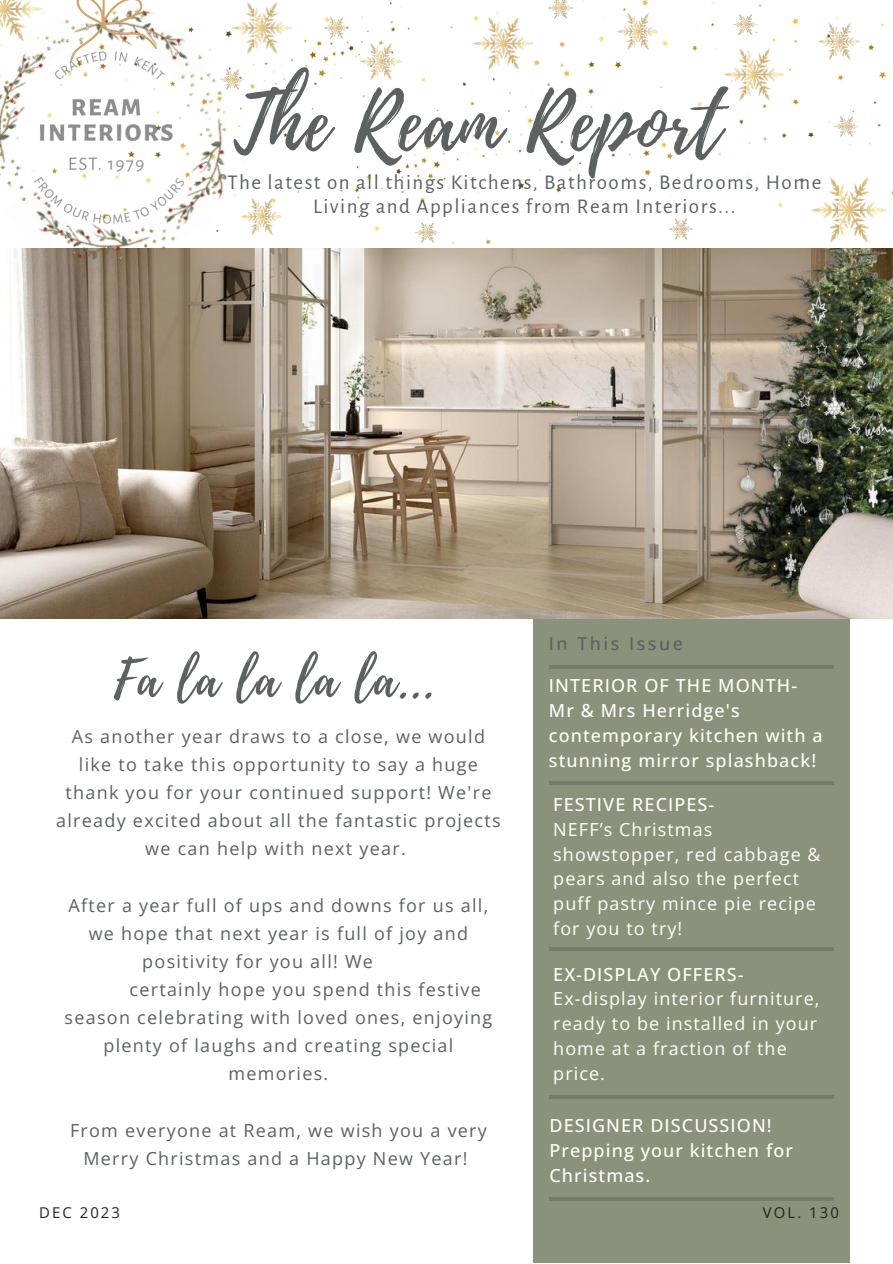
<style>
.page{position:relative;width:893px;height:1264px;background:#fff}
.page>*{position:absolute;margin:0;border:0;box-sizing:border-box;transform-origin:0 0}
.t1{font:78.15px "Playlist Script";letter-spacing:.02em;color:#5d6162}
.t2{font:51px "Playlist Script";letter-spacing:.03em;color:#5d6162}
.t3{font:21px/23.5px "Alegreya Sans";letter-spacing:.07em;color:#5d6162;text-align:center}
.t4{font:18px/28px "Open Sans";letter-spacing:.07em;color:#5d6162;text-align:center}
.t5{font:18px/24.8px "Open Sans";letter-spacing:.06em;color:#fffff9}
.t6{font:500 18px/24.8px "Open Sans";letter-spacing:.06em;color:#fffff9}
.t7{font:500 17.85px "Open Sans";letter-spacing:.14em;color:#5d6162}
.t8{font:14.85px "Open Sans";letter-spacing:.14em;color:#222}
</style>
<div class="page">
<div style="left:533px;top:581px;width:316px;height:681px;background:#8b927b"></div>
<hr style="left:549px;top:781px;width:285px;height:4px;background:#767c68">
<hr style="left:549px;top:947px;width:285px;height:3px;background:#000">
<hr style="left:549px;top:1095px;width:285px;height:4px;background:#767c68">
<hr style="left:549px;top:1197px;width:285px;height:3px;background:#000">
<hr style="left:549px;top:665px;width:285px;height:3px;background:#000">
<img style="left:348px;top:0;width:544px;height:249px">
<img style="left:0;top:249px;width:892px;height:370px">
<img style="left:0;top:8px;width:283px;height:299px">
<svg style="left:70px;top:0;width:87px;height:61px"></svg>
<img style="left:232px;top:2px;width:60px;height:52px">
<img style="left:811px;top:177px;width:75px;height:65px">
<img style="left:241px;top:199px;width:42px;height:36px">
<img style="left:0;top:0;width:42px;height:41px">
<img style="left:473px;top:18px;width:60px;height:52px">
<img style="left:360px;top:44px;width:42px;height:36px">
<img style="left:617px;top:13px;width:41px;height:36px">
<img style="left:724px;top:49px;width:60px;height:52px">
<img style="left:818px;top:23px;width:41px;height:36px">
<img style="left:220px;top:69px;width:24px;height:20px">
<img style="left:325px;top:18px;width:23px;height:20px">
<img style="left:416px;top:222px;width:23px;height:20px">
<img style="left:669px;top:219px;width:23px;height:20px">
<img style="left:549px;top:0;width:23px;height:18px">
<img style="left:733px;top:14px;width:24px;height:21px">
<img style="left:834px;top:116px;width:24px;height:20px">
<h1 class="t1" style="left:234px;top:67px;width:489px">The Ream Report</h1>
<p class="t3" style="left:227px;top:171px;width:595px">The latest on all things Kitchens, Bathrooms, Bedrooms, Home<br>Living and Appliances from Ream Interiors...</p>
<h2 class="t2" style="left:114px;top:642px;width:322px">Fa la la la la...</h2>
<p class="t4" style="left:56px;top:722px;width:446px">As another year draws to a close, we would like to take this opportunity to say a huge thank you for your continued support! We're already excited about all the fantastic projects we can help with next year.</p>
<p class="t4" style="left:68px;top:890px;width:421px">After a year full of ups and downs for us all,</p>
<p class="t4" style="left:89px;top:918px;width:381px">we hope that next year is full of joy and</p>
<p class="t4" style="left:142px;top:946px;width:232px">positivity for you all! We</p>
<p class="t4" style="left:129px;top:974px;width:353px">certainly hope you spend this festive</p>
<p class="t4" style="left:65px;top:1003px;width:429px">season celebrating with loved ones, enjoying</p>
<p class="t4" style="left:103px;top:1031px;width:351px">plenty of laughs and creating special</p>
<p class="t4" style="left:229px;top:1059px;width:101px">memories.</p>
<p class="t4" style="left:70px;top:1115px;width:418px">From everyone at Ream, we wish you a very<br>Merry Christmas and a Happy New Year!</p>
<p class="t7" style="left:549px;top:631px;width:135px">In This Issue</p>
<p class="t6" style="left:549px;top:673px;width:275px">INTERIOR OF THE MONTH-<br>Mr &amp; Mrs Herridge's contemporary kitchen with a stunning mirror splashback!</p>
<p class="t6" style="left:553px;top:791px;width:162px">FESTIVE RECIPES-</p>
<p class="t5" style="left:553px;top:816px;width:269px">NEFF’s Christmas showstopper, red cabbage &amp; pears and also the perfect puff pastry mince pie recipe for you to try!</p>
<p class="t6" style="left:553px;top:961px;width:192px">EX-DISPLAY OFFERS-</p>
<p class="t5" style="left:553px;top:985px;width:268px">Ex-display interior furniture, ready to be installed in your home at a fraction of the price.</p>
<p class="t6" style="left:549px;top:1112px;width:245px">DESIGNER DISCUSSION!<br>Prepping your kitchen for<br>Christmas.</p>
<p class="t8" style="left:39px;top:1202px;width:82px">DEC 2023</p>
<p class="t8" style="left:762px;top:1202px;width:77px">VOL. 130</p>
</div>
